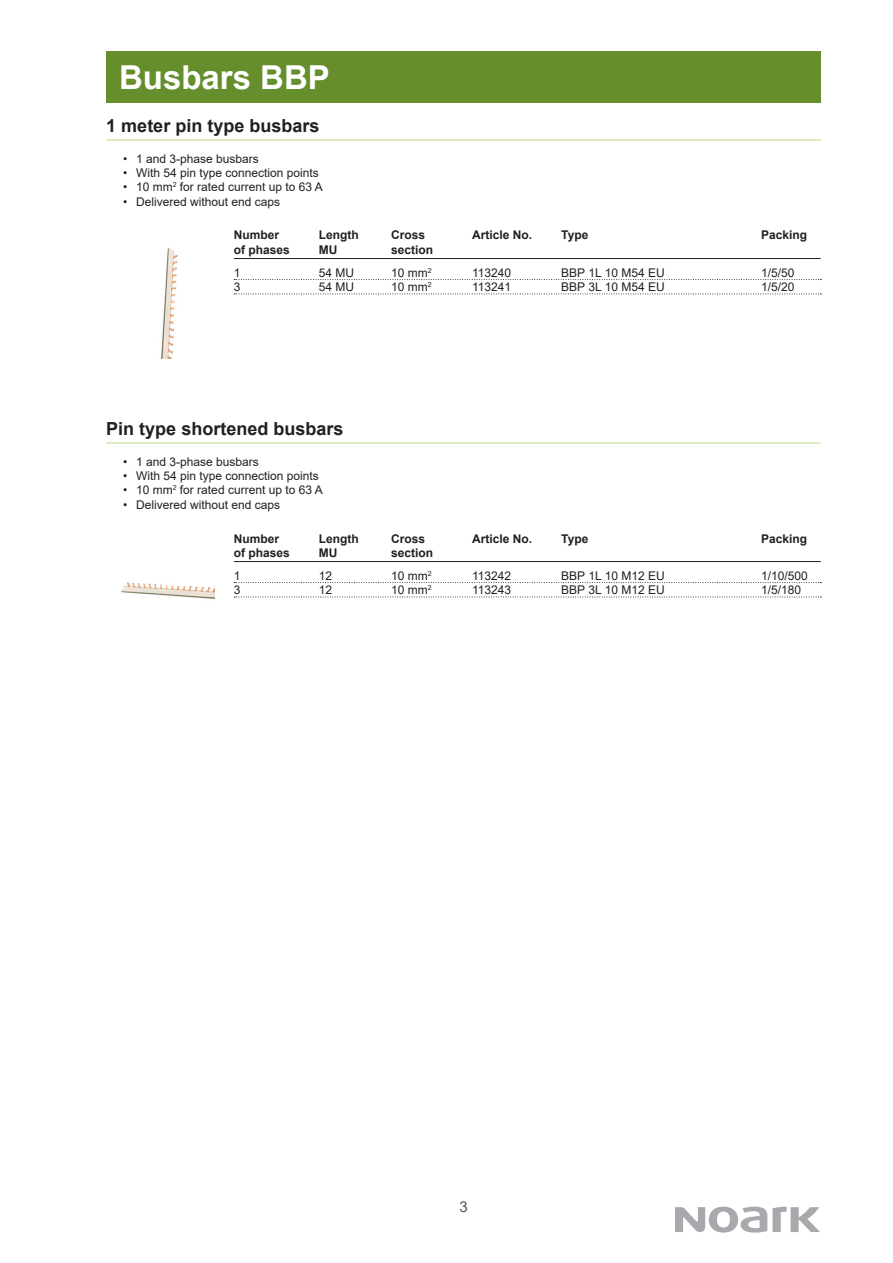
<style>
.page{position:relative;width:893px;height:1263px;background:#fff}
.page>*{position:absolute;margin:0;border:0;box-sizing:border-box;transform-origin:0 0}
.t1{font:700 33px "Arial";color:#fff}
.t2{font:700 18px "Arial";color:#231f20}
.t3{font:15px "Arial";color:#57585a}
.t4{font:12px "Arial";color:#231f20}
.t5{font:700 12px "Arial";color:#231f20}
</style>
<div class="page">
<div style="left:106px;top:51px;width:715px;height:51px;background:#668e2c"></div>
<svg style="left:675px;top:1206px;width:145px;height:26px"></svg>
<svg style="left:234px;top:279px;width:587px;height:1px"></svg>
<svg style="left:234px;top:294px;width:587px;height:1px"></svg>
<img style="left:161px;top:248px;width:17px;height:110px">
<hr style="left:234px;top:258px;width:587px;height:1px;background:#231f20">
<hr style="left:106px;top:139px;width:715px;height:2px;background:#cfe4ae">
<svg style="left:234px;top:582px;width:587px;height:1px"></svg>
<svg style="left:234px;top:597px;width:587px;height:1px"></svg>
<hr style="left:234px;top:561px;width:587px;height:1px;background:#231f20">
<hr style="left:106px;top:442px;width:715px;height:2px;background:#cfe4ae">
<img style="left:121px;top:582px;width:93px;height:17px">
<h1 class="t1" style="left:119px;top:54px;width:212px">Busbars BBP</h1>
<h2 class="t2" style="left:106px;top:113px;width:215px">1 meter pin type busbars</h2>
<p class="t4" style="left:123px;top:150px;width:137px">• 1 and 3-phase busbars</p>
<p class="t4" style="left:123px;top:164px;width:197px">• With 54 pin type connection points</p>
<p class="t4" style="left:123px;top:179px;width:201px">• 10 mm<sup>2</sup> for rated current up to 63 A</p>
<p class="t4" style="left:123px;top:193px;width:158px">• Delivered without end caps</p>
<p class="t5" style="left:234px;top:227px;width:47px">Number</p>
<p class="t5" style="left:319px;top:227px;width:41px">Length</p>
<p class="t5" style="left:391px;top:227px;width:36px">Cross</p>
<p class="t5" style="left:472px;top:227px;width:62px">Article No.</p>
<p class="t5" style="left:561px;top:227px;width:29px">Type</p>
<p class="t5" style="left:761px;top:227px;width:48px">Packing</p>
<p class="t5" style="left:234px;top:241px;width:58px">of phases</p>
<p class="t5" style="left:319px;top:241px;width:20px">MU</p>
<p class="t5" style="left:391px;top:241px;width:44px">section</p>
<p class="t4" style="left:234px;top:265px;width:8px">1</p>
<p class="t4" style="left:319px;top:265px;width:37px">54 MU</p>
<p class="t4" style="left:391px;top:265px;width:42px">10 mm<sup>2</sup></p>
<p class="t4" style="left:472px;top:265px;width:41px">113240</p>
<p class="t4" style="left:561px;top:265px;width:105px">BBP 1L 10 M54 EU</p>
<p class="t4" style="left:761px;top:265px;width:35px">1/5/50</p>
<p class="t4" style="left:234px;top:279px;width:8px">3</p>
<p class="t4" style="left:319px;top:279px;width:37px">54 MU</p>
<p class="t4" style="left:391px;top:279px;width:42px">10 mm<sup>2</sup></p>
<p class="t4" style="left:472px;top:279px;width:41px">113241</p>
<p class="t4" style="left:561px;top:279px;width:105px">BBP 3L 10 M54 EU</p>
<p class="t4" style="left:761px;top:279px;width:35px">1/5/20</p>
<h2 class="t2" style="left:106px;top:416px;width:239px">Pin type shortened busbars</h2>
<p class="t4" style="left:123px;top:453px;width:137px">• 1 and 3-phase busbars</p>
<p class="t4" style="left:123px;top:467px;width:197px">• With 54 pin type connection points</p>
<p class="t4" style="left:123px;top:482px;width:201px">• 10 mm<sup>2</sup> for rated current up to 63 A</p>
<p class="t4" style="left:123px;top:496px;width:158px">• Delivered without end caps</p>
<p class="t5" style="left:234px;top:530px;width:47px">Number</p>
<p class="t5" style="left:319px;top:530px;width:41px">Length</p>
<p class="t5" style="left:391px;top:530px;width:36px">Cross</p>
<p class="t5" style="left:472px;top:530px;width:62px">Article No.</p>
<p class="t5" style="left:561px;top:530px;width:29px">Type</p>
<p class="t5" style="left:761px;top:530px;width:48px">Packing</p>
<p class="t5" style="left:234px;top:544px;width:58px">of phases</p>
<p class="t5" style="left:319px;top:544px;width:20px">MU</p>
<p class="t5" style="left:391px;top:544px;width:44px">section</p>
<p class="t4" style="left:234px;top:568px;width:8px">1</p>
<p class="t4" style="left:319px;top:568px;width:15px">12</p>
<p class="t4" style="left:391px;top:568px;width:42px">10 mm<sup>2</sup></p>
<p class="t4" style="left:472px;top:568px;width:41px">113242</p>
<p class="t4" style="left:561px;top:568px;width:105px">BBP 1L 10 M12 EU</p>
<p class="t4" style="left:761px;top:568px;width:48px">1/10/500</p>
<p class="t4" style="left:234px;top:582px;width:8px">3</p>
<p class="t4" style="left:319px;top:582px;width:15px">12</p>
<p class="t4" style="left:391px;top:582px;width:42px">10 mm<sup>2</sup></p>
<p class="t4" style="left:472px;top:582px;width:41px">113243</p>
<p class="t4" style="left:561px;top:582px;width:105px">BBP 3L 10 M12 EU</p>
<p class="t4" style="left:761px;top:582px;width:42px">1/5/180</p>
<p class="t3" style="left:459px;top:1197px;width:10px">3</p>
</div>
